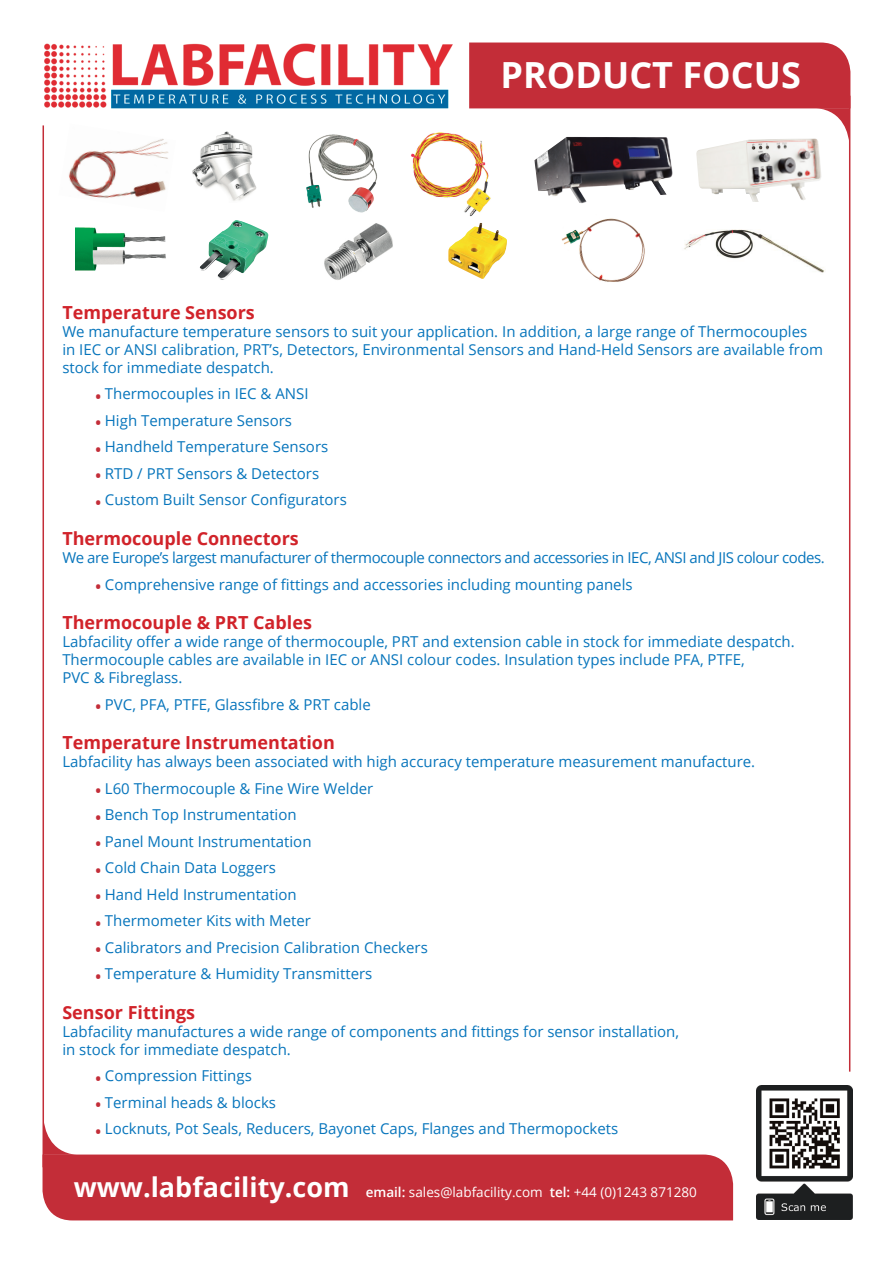
<style>
.page{position:relative;width:893px;height:1263px;background:#fff}
.page>*{position:absolute;margin:0;border:0;box-sizing:border-box;transform-origin:0 0}
.t1{font:700 36px "Open Sans";color:#fff}
.t2{font:700 18px "Open Sans";color:#d1232a}
.t3{font:15px/18px "Open Sans";color:#0775bc}
.t4{font:15px "Open Sans";letter-spacing:-.03em;color:#0775bc}
.t5{font:13.5px "Open Sans";color:#fff}
.s1{font-weight:700;color:#c32d38}
.s2{font-weight:700;font-size:27px}
.s3{font-weight:600}
</style>
<div class="page">
<img style="left:42px;top:43px;width:411px;height:86px">
<svg style="left:469px;top:43px;width:381px;height:98px"></svg>
<hr style="left:849px;top:96px;width:1px;height:975px;background:#c32d38">
<img style="left:756px;top:1085px;width:96px;height:134px">
<div style="left:43px;top:1154px;width:690px;height:66px;background:#c32d38"></div>
<svg style="left:44px;top:1123px;width:33px;height:32px"></svg>
<hr style="left:43px;top:125px;width:1px;height:1042px;background:#c32d38">
<img style="left:696px;top:138px;width:126px;height:64px">
<img style="left:534px;top:137px;width:140px;height:67px">
<img style="left:192px;top:131px;width:65px;height:70px">
<img style="left:302px;top:128px;width:79px;height:85px">
<img style="left:407px;top:127px;width:92px;height:90px">
<img style="left:59px;top:124px;width:117px;height:74px">
<img style="left:199px;top:220px;width:70px;height:60px">
<img style="left:75px;top:227px;width:91px;height:43px">
<img style="left:324px;top:223px;width:69px;height:57px">
<img style="left:448px;top:223px;width:59px;height:56px">
<img style="left:561px;top:218px;width:84px;height:64px">
<img style="left:684px;top:229px;width:141px;height:44px">
<h1 class="t1" style="left:500px;top:50px;width:302px">PRODUCT FOCUS</h1>
<p class="t2" style="left:62px;top:300px;width:194px">Temperature Sensors</p>
<p class="t3" style="left:62px;top:322px;width:762px">We manufacture temperature sensors to suit your application. In addition, a large range of Thermocouples in IEC or ANSI calibration, PRT’s, Detectors, Environmental Sensors and Hand-Held Sensors are available from stock for immediate despatch.</p>
<p class="t3" style="left:95px;top:385px;width:215px"><span class="s1">•</span> Thermocouples in IEC &amp; ANSI</p>
<p class="t3" style="left:95px;top:411px;width:198px"><span class="s1">•</span> High Temperature Sensors</p>
<p class="t3" style="left:95px;top:438px;width:234px"><span class="s1">•</span> Handheld Temperature Sensors</p>
<p class="t3" style="left:95px;top:464px;width:225px"><span class="s1">•</span> RTD / PRT Sensors &amp; Detectors</p>
<p class="t3" style="left:95px;top:491px;width:253px"><span class="s1">•</span> Custom Built Sensor Configurators</p>
<p class="t2" style="left:62px;top:526px;width:238px">Thermocouple Connectors</p>
<p class="t4" style="left:62px;top:547px;width:764px">We are Europe’s largest manufacturer of thermocouple connectors and accessories in IEC, ANSI and JIS colour codes.</p>
<p class="t3" style="left:95px;top:575px;width:539px"><span class="s1">•</span> Comprehensive range of fittings and accessories including mounting panels</p>
<p class="t2" style="left:62px;top:610px;width:251px">Thermocouple &amp; PRT Cables</p>
<p class="t3" style="left:62px;top:632px;width:734px">Labfacility offer a wide range of thermocouple, PRT and extension cable in stock for immediate despatch.<br>Thermocouple cables are available in IEC or ANSI colour codes. Insulation types include PFA, PTFE,<br>PVC &amp; Fibreglass.</p>
<p class="t3" style="left:95px;top:695px;width:277px"><span class="s1">•</span> PVC, PFA, PTFE, Glassfibre &amp; PRT cable</p>
<p class="t2" style="left:62px;top:730px;width:274px">Temperature Instrumentation</p>
<p class="t3" style="left:62px;top:752px;width:694px">Labfacility has always been associated with high accuracy temperature measurement manufacture.</p>
<p class="t3" style="left:95px;top:779px;width:280px"><span class="s1">•</span> L60 Thermocouple &amp; Fine Wire Welder</p>
<p class="t3" style="left:95px;top:805px;width:203px"><span class="s1">•</span> Bench Top Instrumentation</p>
<p class="t3" style="left:95px;top:832px;width:218px"><span class="s1">•</span> Panel Mount Instrumentation</p>
<p class="t3" style="left:95px;top:858px;width:182px"><span class="s1">•</span> Cold Chain Data Loggers</p>
<p class="t3" style="left:95px;top:885px;width:203px"><span class="s1">•</span> Hand Held Instrumentation</p>
<p class="t3" style="left:95px;top:911px;width:217px"><span class="s1">•</span> Thermometer Kits with Meter</p>
<p class="t3" style="left:95px;top:938px;width:334px"><span class="s1">•</span> Calibrators and Precision Calibration Checkers</p>
<p class="t3" style="left:95px;top:964px;width:278px"><span class="s1">•</span> Temperature &amp; Humidity Transmitters</p>
<p class="t2" style="left:62px;top:1000px;width:134px">Sensor Fittings</p>
<p class="t3" style="left:62px;top:1022px;width:618px">Labfacility manufactures a wide range of components and fittings for sensor installation, in stock for immediate despatch.</p>
<p class="t3" style="left:95px;top:1066px;width:158px"><span class="s1">•</span> Compression Fittings</p>
<p class="t3" style="left:95px;top:1093px;width:182px"><span class="s1">•</span> Terminal heads &amp; blocks</p>
<p class="t3" style="left:95px;top:1119px;width:524px"><span class="s1">•</span> Locknuts, Pot Seals, Reducers, Bayonet Caps, Flanges and Thermopockets</p>
<p class="t5" style="left:74px;top:1182px;width:625px"><span class="s2">www.labfacility.com</span> <span class="s3">email:</span> sales@labfacility.com <span class="s3">tel:</span> +44 (0)1243 871280</p>
</div>
